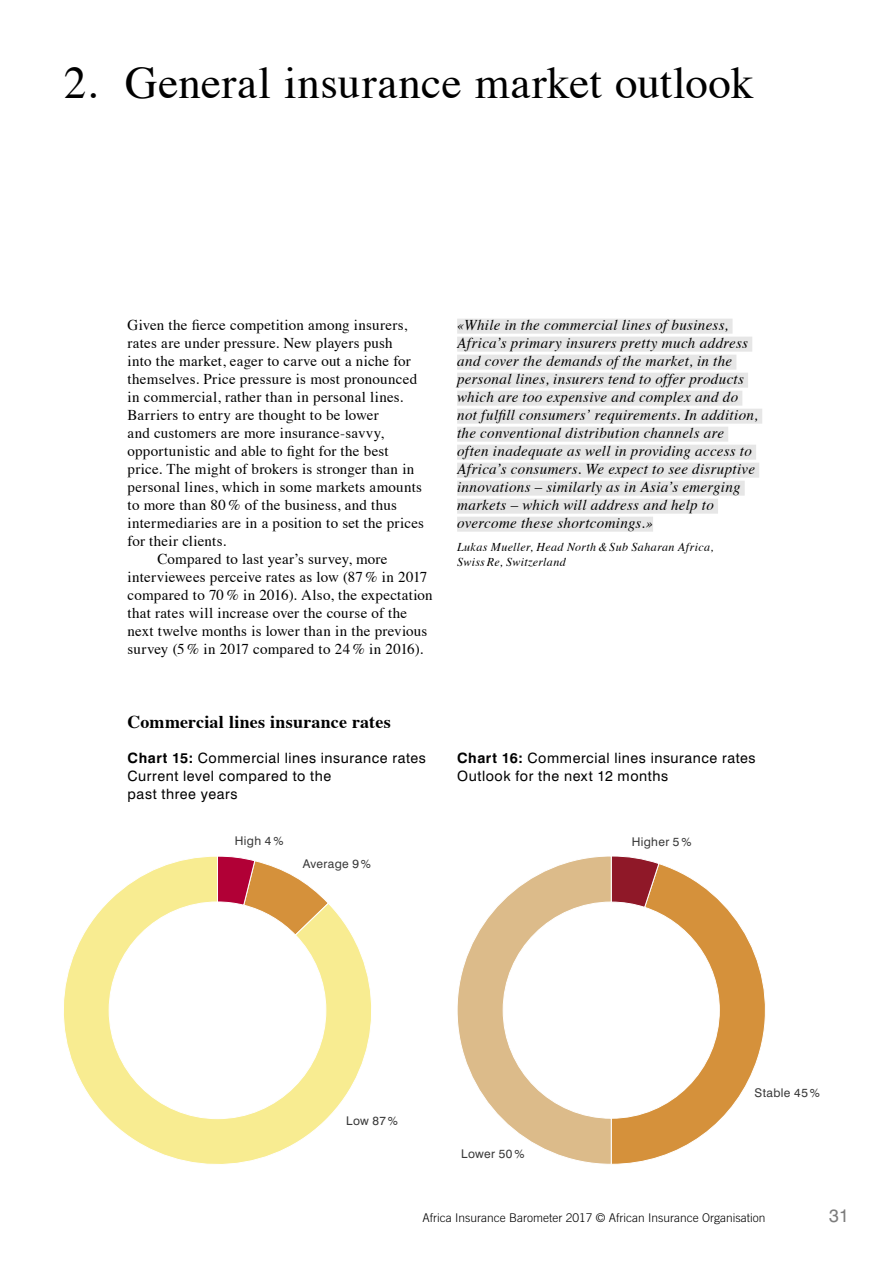
<style>
.page{position:relative;width:893px;height:1263px;background:#fff}
.page>*{position:absolute;margin:0;border:0;box-sizing:border-box;transform-origin:0 0}
.t1{font:45px "Times";letter-spacing:.01em;color:#000}
.t2{font:700 18px "Times";letter-spacing:.01em;color:#000}
.t3{font:18px "Swiss 721 BT";color:#7c7c7c}
.t4{font:15px "Times";letter-spacing:.015em;color:#000}
.t5{font:italic 15px/18px "Times";letter-spacing:.02em;color:#000}
.t6{font:14.25px/18px "Swiss 721 BT";letter-spacing:.04em;color:#000}
.t7{font:italic 12px/14.4px "Times";letter-spacing:.03em;color:#000}
.t8{font:300 12px "Trade Gothic";color:#000}
.t9{font:12px "Swiss 721 BT";letter-spacing:.03em;color:#393939}
.s1{font-weight:700}
</style>
<div class="page">
<div style="left:457px;top:319px;width:276px;height:15px;background:#e6e6e6"></div>
<div style="left:457px;top:337px;width:295px;height:15px;background:#e6e6e6"></div>
<div style="left:457px;top:355px;width:279px;height:15px;background:#e6e6e6"></div>
<div style="left:457px;top:373px;width:291px;height:15px;background:#e6e6e6"></div>
<div style="left:457px;top:391px;width:285px;height:15px;background:#e6e6e6"></div>
<div style="left:457px;top:409px;width:305px;height:15px;background:#e6e6e6"></div>
<div style="left:457px;top:427px;width:271px;height:15px;background:#e6e6e6"></div>
<div style="left:457px;top:445px;width:299px;height:15px;background:#e6e6e6"></div>
<div style="left:457px;top:463px;width:302px;height:15px;background:#e6e6e6"></div>
<div style="left:457px;top:481px;width:288px;height:15px;background:#e6e6e6"></div>
<div style="left:457px;top:499px;width:261px;height:15px;background:#e6e6e6"></div>
<div style="left:457px;top:517px;width:196px;height:15px;background:#e6e6e6"></div>
<svg style="left:612px;top:864px;width:154px;height:301px"></svg>
<svg style="left:612px;top:856px;width:48px;height:52px;background:#a84949"></svg>
<svg style="left:457px;top:856px;width:155px;height:308px"></svg>
<svg style="left:64px;top:856px;width:307px;height:308px"></svg>
<svg style="left:217px;top:856px;width:112px;height:80px"></svg>
<h1 class="t1" style="left:64px;top:40px;width:691px">2. General insurance market outlook</h1>
<p class="t4" style="left:128px;top:311px;width:281px">Given the fierce competition among insurers,</p>
<p class="t4" style="left:128px;top:329px;width:267px">rates are under pressure. New players push</p>
<p class="t4" style="left:128px;top:347px;width:285px">into the market, eager to carve out a niche for</p>
<p class="t4" style="left:128px;top:365px;width:291px">themselves. Price pressure is most pronounced</p>
<p class="t4" style="left:128px;top:383px;width:277px">in commercial, rather than in personal lines.</p>
<p class="t4" style="left:128px;top:401px;width:253px">Barriers to entry are thought to be lower</p>
<p class="t4" style="left:128px;top:419px;width:258px">and customers are more insurance-savvy,</p>
<p class="t4" style="left:128px;top:437px;width:263px">opportunistic and able to fight for the best</p>
<p class="t4" style="left:128px;top:455px;width:288px">price. The might of brokers is stronger than in</p>
<p class="t4" style="left:128px;top:473px;width:296px">personal lines, which in some markets amounts</p>
<p class="t4" style="left:128px;top:491px;width:271px">to more than 80 % of the business, and thus</p>
<p class="t4" style="left:128px;top:509px;width:298px">intermediaries are in a position to set the prices</p>
<p class="t4" style="left:128px;top:527px;width:100px">for their clients.</p>
<p class="t4" style="left:157px;top:545px;width:232px">Compared to last year’s survey, more</p>
<p class="t4" style="left:128px;top:563px;width:301px">interviewees perceive rates as low (87 % in 2017</p>
<p class="t4" style="left:128px;top:581px;width:307px">compared to 70 % in 2016). Also, the expectation</p>
<p class="t4" style="left:128px;top:599px;width:281px">that rates will increase over the course of the</p>
<p class="t4" style="left:128px;top:617px;width:301px">next twelve months is lower than in the previous</p>
<p class="t4" style="left:128px;top:635px;width:297px">survey (5 % in 2017 compared to 24 % in 2016).</p>
<p class="t5" style="left:457px;top:315px;width:302px">«While in the commercial lines of business, Africa’s primary insurers pretty much address and cover the demands of the market, in the personal lines, insurers tend to offer products which are too expensive and complex and do not fulfill consumers’ requirements. In addition, the conventional distribution channels are often inadequate as well in providing access to Africa’s consumers. We expect to see disruptive innovations – similarly as in Asia’s emerging markets – which will address and help to overcome these shortcomings.»</p>
<p class="t7" style="left:457px;top:539px;width:258px">Lukas Mueller, Head North&amp;Sub Saharan Africa,<br>Swiss Re, Switzerland</p>
<p class="t2" style="left:128px;top:705px;width:265px">Commercial lines insurance rates</p>
<p class="t6" style="left:128px;top:749px;width:300px"><span class="s1">Chart 15:</span> Commercial lines insurance rates<br>Current level compared to the<br>past three years</p>
<p class="t6" style="left:457px;top:749px;width:300px"><span class="s1">Chart 16:</span> Commercial lines insurance rates<br>Outlook for the next 12 months</p>
<p class="t9" style="left:235px;top:833px;width:50px">High 4 %</p>
<p class="t9" style="left:303px;top:857px;width:70px">Average 9 %</p>
<p class="t9" style="left:632px;top:834px;width:61px">Higher 5 %</p>
<p class="t9" style="left:346px;top:1113px;width:53px">Low 87 %</p>
<p class="t9" style="left:461px;top:1146px;width:65px">Lower 50 %</p>
<p class="t9" style="left:754px;top:1085px;width:67px">Stable 45 %</p>
<p class="t8" style="left:422px;top:1210px;width:344px">Africa Insurance Barometer 2017 © African Insurance Organisation</p>
<p class="t3" style="left:829px;top:1204px;width:21px">31</p>
</div>
